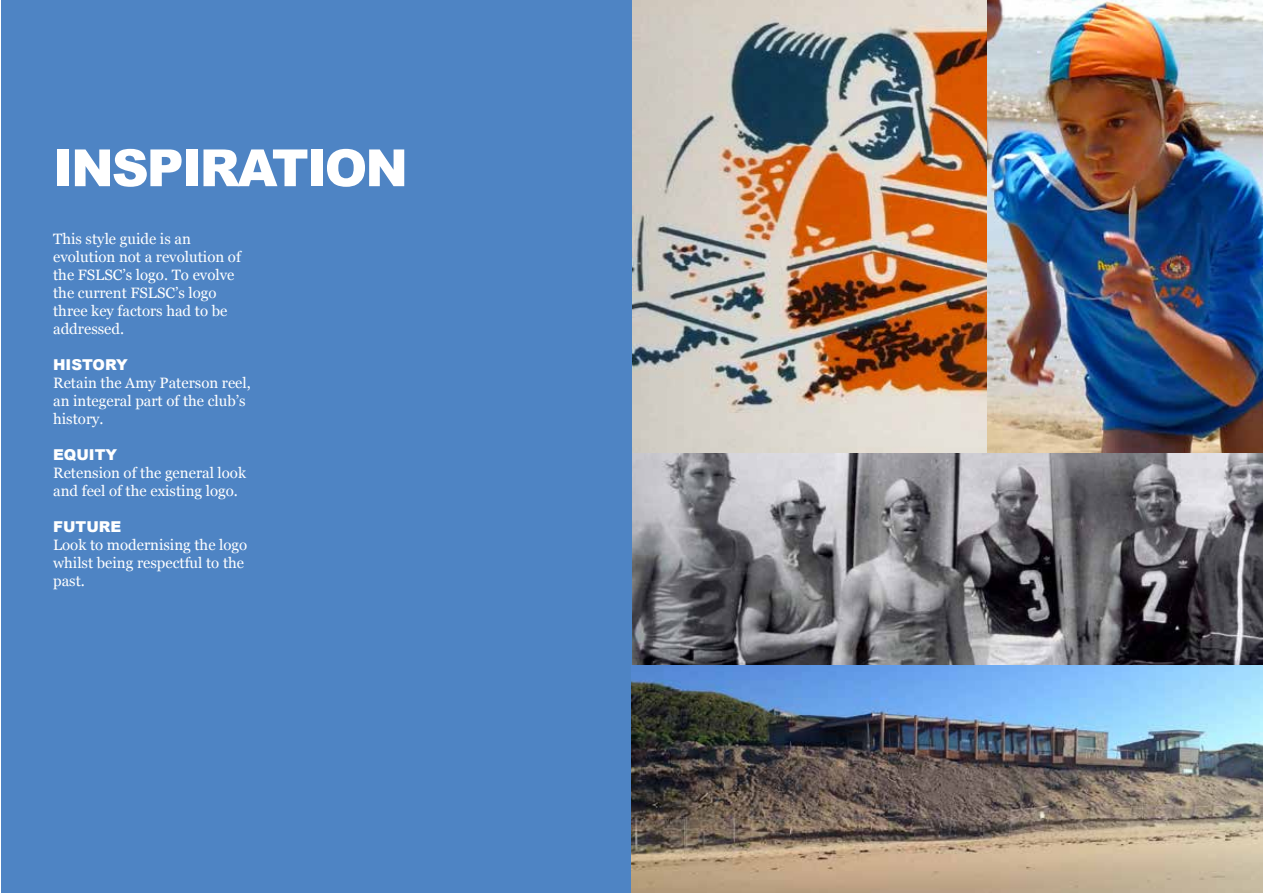
<style>
.page{position:relative;width:1263px;height:893px;background:#fff}
.page>*{position:absolute;margin:0;border:0;box-sizing:border-box;transform-origin:0 0}
.t1{font:900 51.3px "Arial";letter-spacing:-.04em;color:#fff}
.t2{font:15px/18px "Georgia";color:#fff}
.t3{font:900 15px "Arial";color:#fff}
</style>
<div class="page">
<img style="left:986px;top:0;width:277px;height:454px">
<img style="left:580px;top:0;width:406px;height:454px">
<img style="left:631px;top:454px;width:632px;height:211px">
<div style="left:1px;top:1px;width:630px;height:892px;background:#4e84c4"></div>
<img style="left:631px;top:665px;width:632px;height:228px">
<h1 class="t1" style="left:53px;top:131px;width:356px">INSPIRATION</h1>
<p class="t2" style="left:53px;top:229px;width:189px">This style guide is an evolution not a revolution of the FSLSC’s logo. To evolve the current FSLSC’s logo three key factors had to be addressed.</p>
<p class="t3" style="left:53px;top:354px;width:76px">HISTORY</p>
<p class="t2" style="left:53px;top:373px;width:199px">Retain the Amy Paterson reel, an integeral part of the club’s history.</p>
<p class="t3" style="left:53px;top:444px;width:66px">EQUITY</p>
<p class="t2" style="left:53px;top:463px;width:194px">Retension of the general look and feel of the existing logo.</p>
<p class="t3" style="left:53px;top:516px;width:70px">FUTURE</p>
<p class="t2" style="left:53px;top:535px;width:196px">Look to modernising the logo whilst being respectful to the past.</p>
</div>
